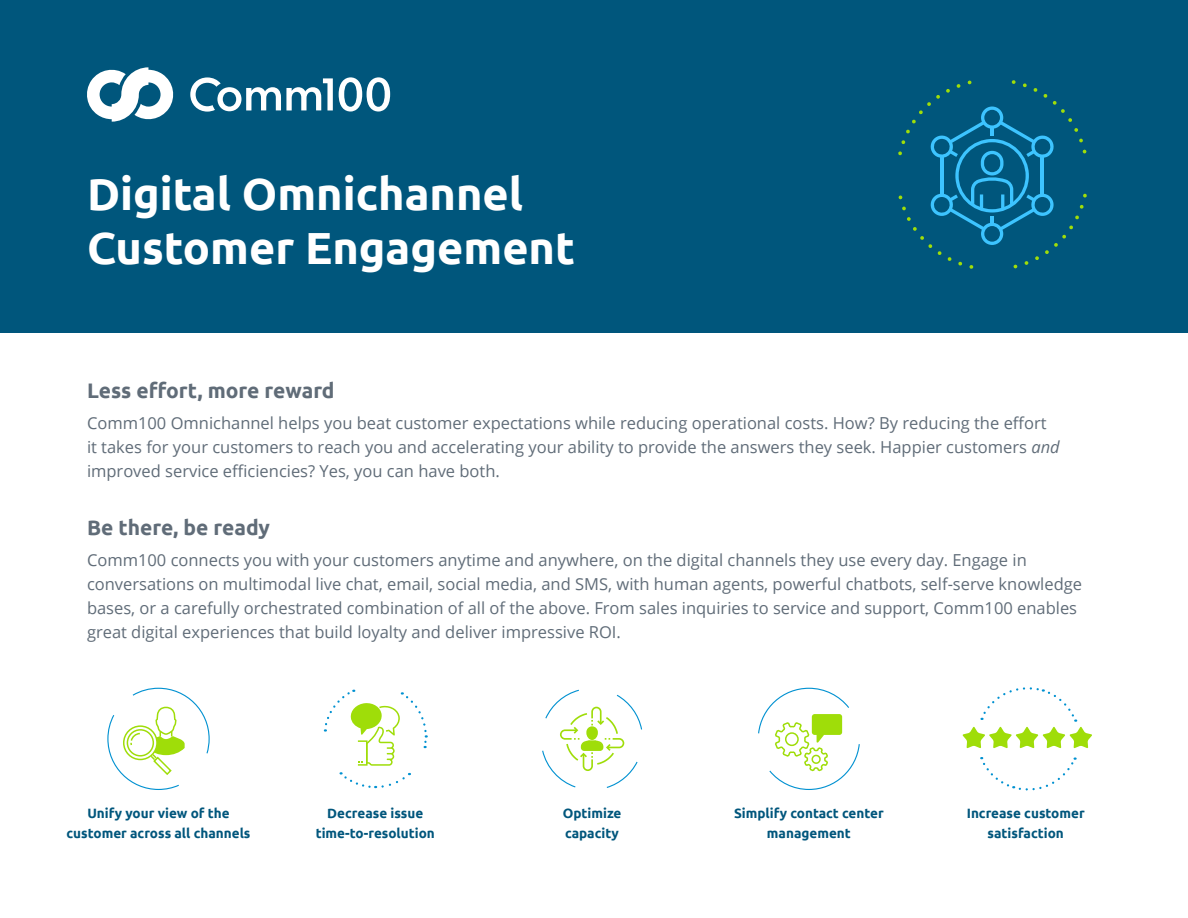
<style>
.page{position:relative;width:1188px;height:918px;background:#fff}
.page>*{position:absolute;margin:0;border:0;box-sizing:border-box;transform-origin:0 0}
.t1{font:700 45px/54px "Ubuntu";color:#fff}
.t2{font:700 21px "Ubuntu";color:#606c78}
.t3{font:16.5px/24px "Open Sans";color:#606c78}
.t4{font:700 13.5px/19.5px "Ubuntu";color:#00567c;text-align:center}
.s1{font-style:italic}
</style>
<div class="page">
<div style="left:0;top:0;width:1188px;height:332px;background:#00567c"></div>
<svg style="left:341px;top:772px;width:69px;height:17px"></svg>
<svg style="left:323px;top:689px;width:105px;height:77px"></svg>
<svg style="left:898px;top:80px;width:189px;height:189px"></svg>
<svg style="left:981px;top:757px;width:95px;height:34px"></svg>
<svg style="left:962px;top:687px;width:130px;height:61px"></svg>
<svg style="left:107px;top:687px;width:103px;height:103px"></svg>
<svg style="left:542px;top:689px;width:100px;height:99px"></svg>
<svg style="left:758px;top:687px;width:102px;height:103px"></svg>
<svg style="left:87px;top:67px;width:87px;height:55px"></svg>
<svg style="left:339px;top:77px;width:51px;height:35px"></svg>
<svg style="left:190px;top:77px;width:143px;height:35px"></svg>
<p class="t1" style="left:87px;top:166px;width:490px">Digital Omnichannel<br>Customer Engagement</p>
<p class="t2" style="left:87px;top:378px;width:249px">Less effort, more reward</p>
<p class="t3" style="left:87px;top:411px;width:974px">Comm100 Omnichannel helps you beat customer expectations while reducing operational costs. How? By reducing the effort it takes for your customers to reach you and accelerating your ability to provide the answers they seek. Happier customers <span class="s1">and </span>improved service efficiencies? Yes, you can have both.</p>
<p class="t2" style="left:87px;top:515px;width:184px">Be there, be ready</p>
<p class="t3" style="left:87px;top:547px;width:997px">Comm100 connects you with your customers anytime and anywhere, on the digital channels they use every day. Engage in conversations on multimodal live chat, email, social media, and SMS, with human agents, powerful chatbots, self-serve knowledge bases, or a carefully orchestrated combination of all of the above. From sales inquiries to service and support, Comm100 enables great digital experiences that build loyalty and deliver impressive ROI.</p>
<p class="t4" style="left:67px;top:804px;width:185px">Unify your view of the customer across all channels</p>
<p class="t4" style="left:316px;top:804px;width:121px">Decrease issue time-to-resolution</p>
<p class="t4" style="left:563px;top:804px;width:60px;text-align:left">Optimize capacity</p>
<p class="t4" style="left:734px;top:804px;width:151px">Simplify contact center management</p>
<p class="t4" style="left:967px;top:804px;width:119px">Increase customer satisfaction</p>
</div>
